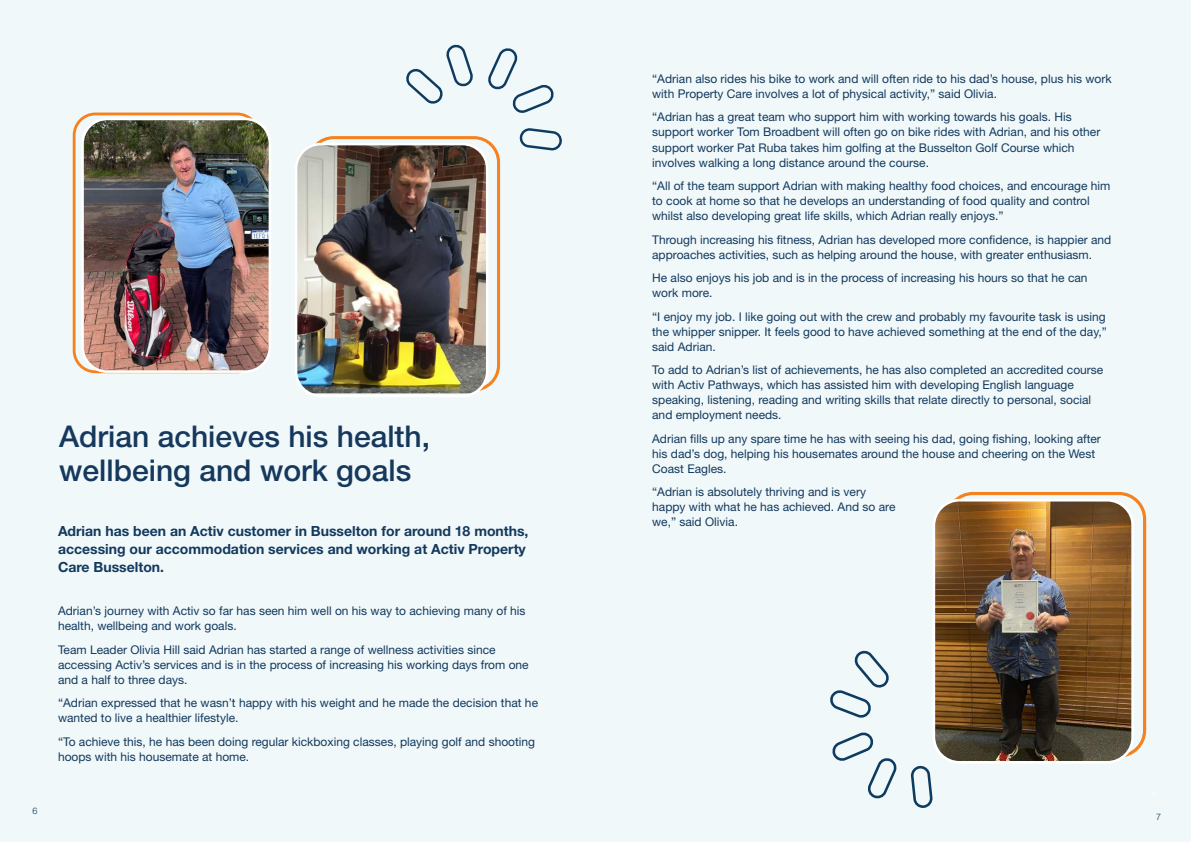
<style>
.page{position:relative;width:1191px;height:842px;background:#f0f8fa}
.page>*{position:absolute;margin:0;border:0;box-sizing:border-box;transform-origin:0 0}
.t1{font:500 30px/34px "Helvetica Neue LT Std";color:#15385c}
.t2{font:700 14px/18px "Helvetica Neue LT Std";color:#13395d}
.t3{font:12px/15px "Helvetica Neue LT Std";color:#13395d}
.t4{font:300 9px "Helvetica Neue LT Std";color:#003764}
</style>
<div class="page">
<div style="left:307px;top:136px;width:193px;height:255px;border:3px solid #f58220;border-radius:25px"></div>
<img style="left:296px;top:144px;width:191px;height:249px">
<div style="left:295px;top:143px;width:193px;height:254px;border:3px solid #fff;border-radius:25px"></div>
<div style="left:73px;top:113px;width:187px;height:260px;border:3px solid #f58220;border-radius:21px"></div>
<img style="left:83px;top:119px;width:187px;height:253px">
<div style="left:81px;top:118px;width:190px;height:255px;border:3px solid #fff;border-radius:25px"></div>
<svg style="left:403px;top:42px;width:73px;height:64px"></svg>
<svg style="left:519px;top:129px;width:43px;height:21px"></svg>
<svg style="left:488px;top:47px;width:68px;height:68px"></svg>
<svg style="left:909px;top:764px;width:25px;height:46px"></svg>
<svg style="left:829px;top:647px;width:61px;height:72px"></svg>
<svg style="left:829px;top:729px;width:68px;height:71px"></svg>
<div style="left:945px;top:492px;width:201px;height:265px;border:3px solid #f58220;border-radius:26px"></div>
<img style="left:935px;top:500px;width:196px;height:262px">
<div style="left:932px;top:499px;width:202px;height:265px;border:3px solid #fff;border-radius:26px"></div>
<p class="t4" style="left:32px;top:806px;width:7px">6</p>
<h1 class="t1" style="left:59px;top:419px;width:372px">Adrian achieves his health, wellbeing and work goals</h1>
<p class="t2" style="left:58px;top:522px;width:472px">Adrian has been an Activ customer in Busselton for around 18 months, accessing our accommodation services and working at Activ Property<br>Care Busselton.</p>
<p class="t3" style="left:58px;top:603px;width:469px">Adrian’s journey with Activ so far has seen him well on his way to achieving many of his health, wellbeing and work goals.</p>
<p class="t3" style="left:58px;top:642px;width:472px">Team Leader Olivia Hill said Adrian has started a range of wellness activities since accessing Activ’s services and is in the process of increasing his working days from one and a half to three days.</p>
<p class="t3" style="left:58px;top:695px;width:481px">“Adrian expressed that he wasn’t happy with his weight and he made the decision that he wanted to live a healthier lifestyle.</p>
<p class="t3" style="left:58px;top:734px;width:478px">“To achieve this, he has been doing regular kickboxing classes, playing golf and shooting hoops with his housemate at home.</p>
<p class="t3" style="left:652px;top:71px;width:461px">“Adrian also rides his bike to work and will often ride to his dad’s house, plus his work with Property Care involves a lot of physical activity,” said Olivia.</p>
<p class="t3" style="left:652px;top:110px;width:450px">“Adrian has a great team who support him with working towards his goals. His support worker Tom Broadbent will often go on bike rides with Adrian, and his other support worker Pat Ruba takes him golfing at the Busselton Golf Course which involves walking a long distance around the course.</p>
<p class="t3" style="left:652px;top:178px;width:460px">“All of the team support Adrian with making healthy food choices, and encourage him to cook at home so that he develops an understanding of food quality and control whilst also developing great life skills, which Adrian really enjoys.”</p>
<p class="t3" style="left:652px;top:232px;width:460px">Through increasing his fitness, Adrian has developed more confidence, is happier and approaches activities, such as helping around the house, with greater enthusiasm.</p>
<p class="t3" style="left:652px;top:270px;width:437px">He also enjoys his job and is in the process of increasing his hours so that he can work more.</p>
<p class="t3" style="left:652px;top:309px;width:456px;text-align:justify">“I enjoy my job. I like going out with the crew and probably my favourite task is using the whipper snipper. It feels good to have achieved something at the end of the day,” said Adrian.</p>
<p class="t3" style="left:652px;top:362px;width:452px">To add to Adrian’s list of achievements, he has also completed an accredited course with Activ Pathways, which has assisted him with developing English language speaking, listening, reading and writing skills that relate directly to personal, social and employment needs.</p>
<p class="t3" style="left:652px;top:431px;width:450px">Adrian fills up any spare time he has with seeing his dad, going fishing, looking after his dad’s dog, helping his housemates around the house and cheering on the West<br>Coast Eagles.</p>
<p class="t3" style="left:652px;top:484px;width:245px">“Adrian is absolutely thriving and is very happy with what he has achieved. And so are we,” said Olivia.</p>
<p class="t4" style="left:1156px;top:812px;width:7px">7</p>
</div>
